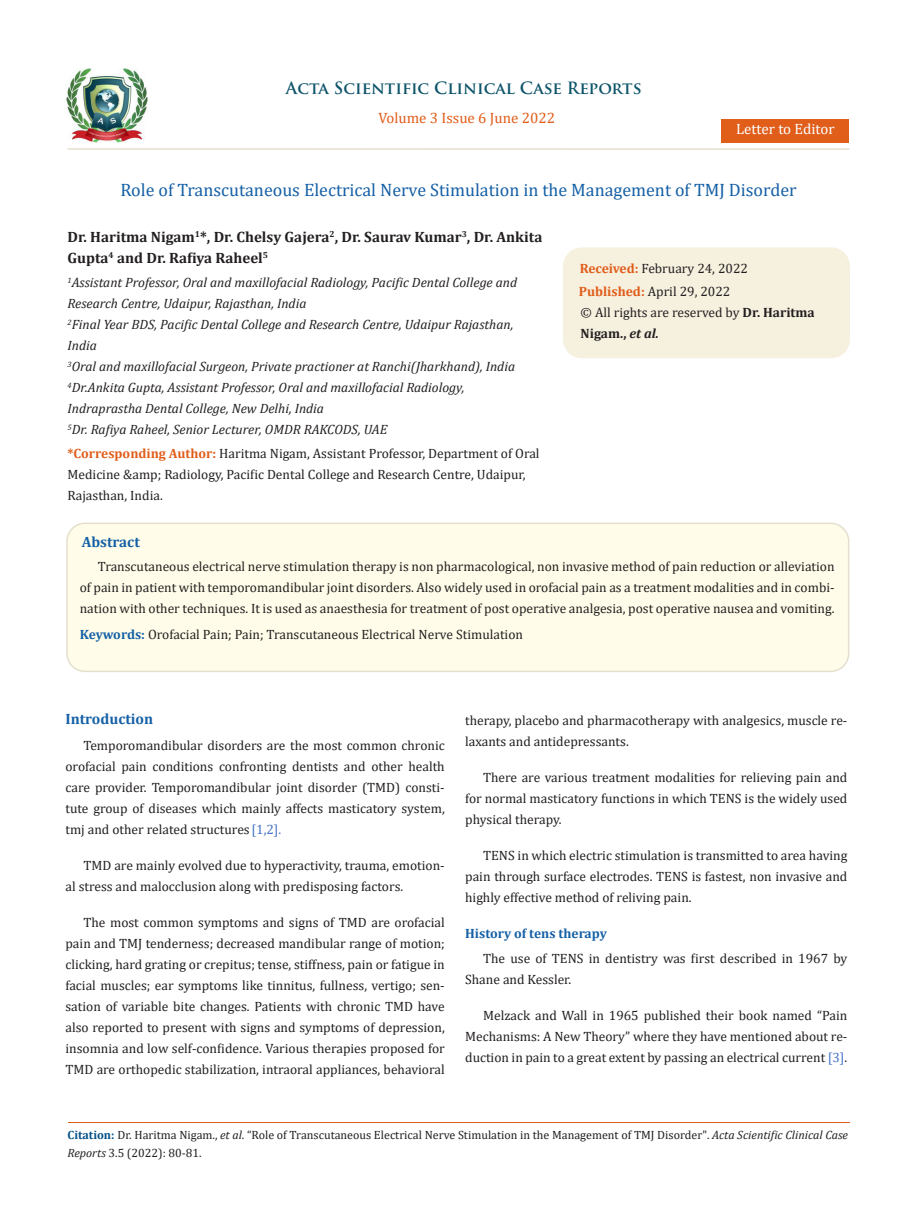
<style>
.page{position:relative;width:917px;height:1224px;background:#fff}
.page>*{position:absolute;margin:0;border:0;box-sizing:border-box;transform-origin:0 0}
.t1{font:18px "Cambria";color:#1560a6}
.t2{font:700 16.5px "Trajan Pro";color:#0e546a}
.t3{font:700 15px/21px "Cambria";color:#231f20}
.t4{font:15px "Cambria";color:#e05d1a}
.t5{font:700 15px "Cambria";color:#1560a6}
.t6{font:15px "Cambria";color:#fff}
.t7{font:13.5px/21px "Cambria";color:#231f20;text-align:justify}
.t8{font:italic 13.5px/21px "Cambria";color:#231f20}
.t9{font:700 13.5px "Cambria";color:#1560a6}
.t10{font:12px/18px "Cambria";color:#231f20}
.s1{font-weight:700;color:#e05d1a}
.s2{font-weight:700}
.s3{font-weight:700;font-style:italic}
.s4{font-weight:700;color:#1560a6}
.s5{color:#4472c4}
.s6{font-weight:700;color:#035089}
.s7{font-style:italic}
</style>
<div class="page">
<img style="left:67px;top:68px;width:80px;height:74px">
<div style="left:721px;top:119px;width:128px;height:23px;background:#e05d1a"></div>
<div style="left:563px;top:248px;width:286px;height:109px;background:#f6f0df;border-radius:18px"></div>
<div style="left:563px;top:247px;width:286px;height:111px;border:2px solid #f6f0df;border-radius:18px"></div>
<div style="left:67px;top:523px;width:781px;height:148px;background:#fffde9;border-radius:18px"></div>
<div style="left:66px;top:523px;width:783px;height:149px;border:2px solid #e5dfce;border-radius:18px"></div>
<hr style="left:68px;top:1123px;width:781px;height:1px;background:#e05d1a">
<hr style="left:67px;top:148px;width:782px;height:2px;background:#e5dfce">
<p class="t2" style="left:286px;top:77px;width:357px">Acta Scientific Clinical Case Reports</p>
<p class="t4" style="left:378px;top:109px;width:178px">Volume 3 Issue 6 June 2022</p>
<p class="t6" style="left:736px;top:120px;width:100px">Letter to Editor</p>
<p class="t1" style="left:120px;top:180px;width:677px">Role of Transcutaneous Electrical Nerve Stimulation in the Management of TMJ Disorder</p>
<p class="t3" style="left:67px;top:226px;width:476px">Dr. Haritma Nigam<sup>1</sup>*, Dr. Chelsy Gajera<sup>2</sup>, Dr. Saurav Kumar<sup>3</sup>, Dr. Ankita<br>Gupta<sup>4</sup> and Dr. Rafiya Raheel<sup>5</sup></p>
<p class="t8" style="left:67px;top:272px;width:451px"><sup>1</sup>Assistant Professor, Oral and maxillofacial Radiology, Pacific Dental College and<br>Research Centre, Udaipur, Rajasthan, India</p>
<p class="t8" style="left:67px;top:314px;width:447px"><sup>2</sup>Final Year BDS, Pacific Dental College and Research Centre, Udaipur Rajasthan,<br>India</p>
<p class="t8" style="left:67px;top:356px;width:449px"><sup>3</sup>Oral and maxillofacial Surgeon, Private practioner at Ranchi(Jharkhand), India</p>
<p class="t8" style="left:67px;top:377px;width:398px"><sup>4</sup>Dr.Ankita Gupta, Assistant Professor, Oral and maxillofacial Radiology,<br>Indraprastha Dental College, New Delhi, India</p>
<p class="t8" style="left:67px;top:419px;width:321px"><sup>5</sup>Dr. Rafiya Raheel, Senior Lecturer, OMDR RAKCODS, UAE</p>
<p class="t7" style="left:67px;top:443px;width:473px;text-align:left"><span class="s1">*Corresponding Author:</span> Haritma Nigam, Assistant Professor, Department of Oral<br>Medicine &amp;amp; Radiology, Pacific Dental College and Research Centre, Udaipur,<br>Rajasthan, India.</p>
<p class="t7" style="left:579px;top:258px;width:170px"><span class="s1">Received:</span> February 24, 2022</p>
<p class="t7" style="left:578px;top:281px;width:153px"><span class="s1">Published:</span> April 29, 2022</p>
<p class="t7" style="left:580px;top:302px;width:236px">© All rights are reserved by <span class="s2">Dr. Haritma<br>Nigam.,</span> <span class="s3">et al.</span></p>
<p class="t5" style="left:82px;top:531px;width:60px">Abstract</p>
<p class="t7" style="left:80px;top:556px;width:756px;text-indent:18px">Transcutaneous electrical nerve stimulation therapy is non pharmacological, non invasive method of pain reduction or alleviation of pain in patient with temporomandibular joint disorders. Also widely used in orofacial pain as a treatment modalities and in combi&shy;nation with other techniques. It is used as anaesthesia for treatment of post operative analgesia, post operative nausea and vomiting.</p>
<p class="t7" style="left:80px;top:624px;width:445px"><span class="s4">Keywords:</span> Orofacial Pain; Pain; Transcutaneous Electrical Nerve Stimulation</p>
<p class="t5" style="left:65px;top:709px;width:89px">Introduction</p>
<p class="t7" style="left:65px;top:735px;width:381px;text-indent:18px">Temporomandibular disorders are the most common chronic orofacial pain conditions confronting dentists and other health care provider. Temporomandibular joint disorder (TMD) consti&shy;tute group of diseases which mainly affects masticatory system, tmj and other related structures <span class="s5">[1,2].</span></p>
<p class="t7" style="left:65px;top:855px;width:381px;text-indent:18px">TMD are mainly evolved due to hyperactivity, trauma, emotion&shy;al stress and malocclusion along with predisposing factors.</p>
<p class="t7" style="left:65px;top:912px;width:381px;text-indent:18px">The most common symptoms and signs of TMD are orofacial pain and TMJ tenderness; decreased mandibular range of motion; clicking, hard grating or crepitus; tense, stiffness, pain or fatigue in facial muscles; ear symptoms like tinnitus, fullness, vertigo; sen&shy;sation of variable bite changes. Patients with chronic TMD have also reported to present with signs and symptoms of depression, insomnia and low self-confidence. Various therapies proposed for TMD are orthopedic stabilization, intraoral appliances, behavioral</p>
<p class="t7" style="left:465px;top:710px;width:384px">therapy, placebo and pharmacotherapy with analgesics, muscle re&shy;laxants and antidepressants.</p>
<p class="t7" style="left:465px;top:767px;width:384px;text-indent:18px">There are various treatment modalities for relieving pain and for normal masticatory functions in which TENS is the widely used physical therapy.</p>
<p class="t7" style="left:465px;top:845px;width:384px;text-indent:18px">TENS in which electric stimulation is transmitted to area having pain through surface electrodes. TENS is fastest, non invasive and highly effective method of reliving pain.</p>
<p class="t9" style="left:465px;top:924px;width:143px">History of tens therapy</p>
<p class="t7" style="left:465px;top:948px;width:384px;text-indent:18px">The use of TENS in dentistry was first described in 1967 by<br>Shane and Kessler.</p>
<p class="t7" style="left:465px;top:1005px;width:384px;text-indent:18px">Melzack and Wall in 1965 published their book named “Pain Mechanisms: A New Theory” where they have mentioned about re&shy;duction in pain to a great extent by passing an electrical current <span class="s5">[3]</span>.</p>
<p class="t10" style="left:68px;top:1126px;width:782px"><span class="s6">Citation:</span> Dr. Haritma Nigam., <span class="s7">et al</span>. “Role of Transcutaneous Electrical Nerve Stimulation in the Management of TMJ Disorder". <span class="s7">Acta Scientific Clinical Case<br>Reports</span> 3.5 (2022): 80-81.</p>
</div>
